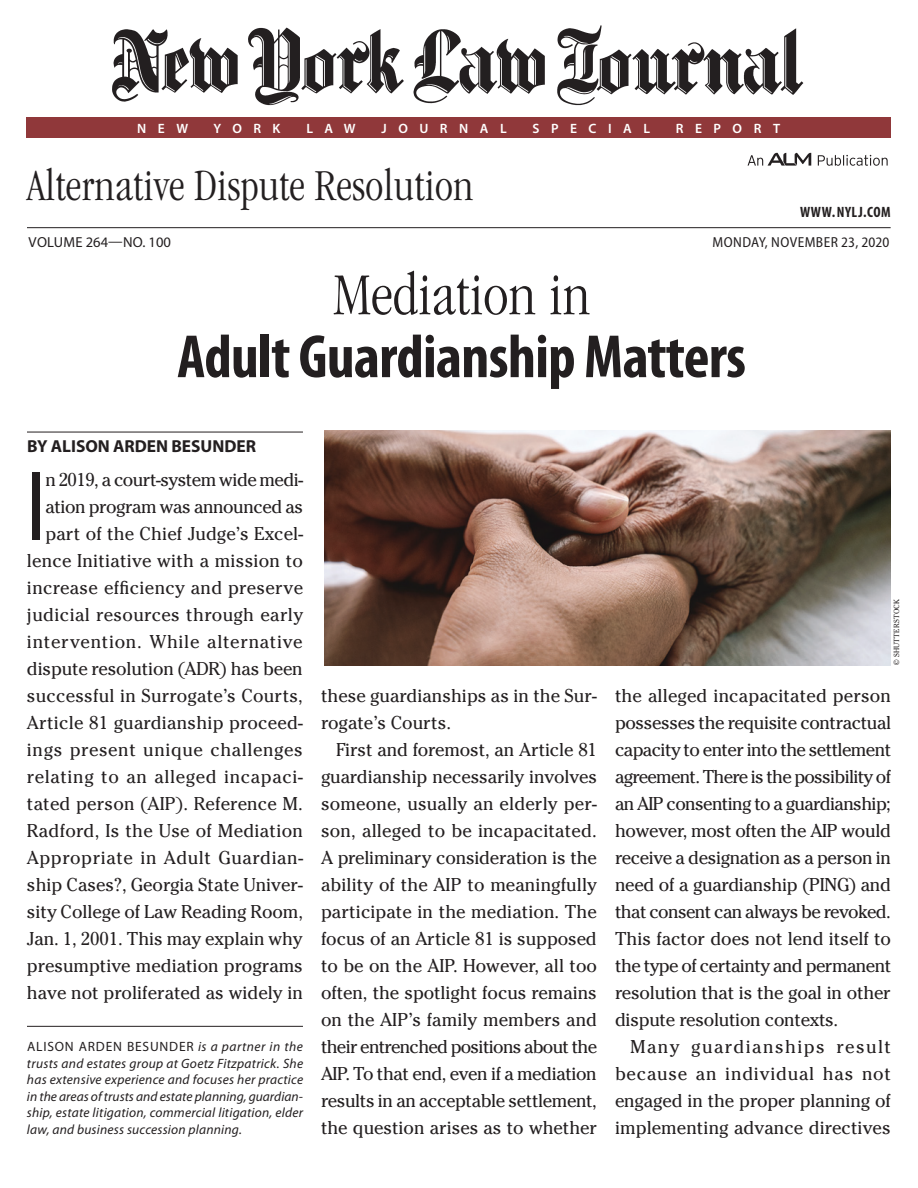
<style>
.page{position:relative;width:918px;height:1188px;background:#fff}
.page>*{position:absolute;margin:0;border:0;box-sizing:border-box;transform-origin:0 0}
.t1{font:condensed 94.05px "Helvetica Neue LT Std";color:#231f20;scale:.96 1}
.t2{font:700 condensed 61.5px "Myriad Pro";letter-spacing:-.01em;color:#231f20}
.t3{font:300 condensed 61.5px "ITC Garamond Std";color:#231f20}
.t4{font:300 condensed 45.75px "ITC Garamond Std";letter-spacing:.005em;color:#231f20}
.t5{font:18.45px/27px "Cheltenham Std";color:#231f20;text-align:justify}
.t6{font:700 17.4px "Myriad Pro";color:#231f20}
.t7{font:700 condensed 15px "Myriad Pro";letter-spacing:.04em;color:#231f20}
.t8{font:semi-condensed 14.55px "Myriad Pro";letter-spacing:.03em;color:#231f20}
.t9{font:14.55px "Myriad Pro";letter-spacing:.01em;color:#231f20}
.t10{font:italic 13.5px/16.5px "Myriad Pro";letter-spacing:.015em;color:#231f20;text-align:justify}
.t11{font:600 13.5px "Myriad Pro";letter-spacing:.85em;color:#fff}
.t12{font:7.5px "Cheltenham Std";letter-spacing:.03em;color:#231f20}
.s1{font-style:normal}
</style>
<div class="page">
<img style="left:112px;top:25px;width:692px;height:81px">
<hr style="left:27px;top:227px;width:864px;height:1px;background:#231f20">
<svg style="left:818px;top:155px;width:70px;height:11px"></svg>
<svg style="left:748px;top:153px;width:63px;height:13px"></svg>
<hr style="left:27px;top:432px;width:276px;height:1px;background:#231f20">
<hr style="left:27px;top:1026px;width:276px;height:1px;background:#231f20">
<div style="left:26px;top:117px;width:865px;height:21px;background:#90383a"></div>
<img style="left:324px;top:431px;width:567px;height:234px">
<p class="t11" style="left:137px;top:119px;width:53px">NEW</p>
<p class="t11" style="left:214px;top:119px;width:68px">YORK</p>
<p class="t11" style="left:306px;top:119px;width:51px">LAW</p>
<p class="t11" style="left:382px;top:119px;width:127px">JOURNAL</p>
<p class="t11" style="left:533px;top:119px;width:119px">SPECIAL</p>
<p class="t11" style="left:676px;top:119px;width:106px">REPORT</p>
<h3 class="t4" style="left:27px;top:160px;width:448px">Alternative Dispute Resolution</h3>
<p class="t7" style="left:800px;top:202px;width:92px">www. NYLJ.com</p>
<p class="t9" style="left:29px;top:234px;width:144px">VOLUME 264—NO. 100</p>
<p class="t8" style="left:713px;top:234px;width:178px">MONDAY, NOVEMBER 23, 2020</p>
<h2 class="t3" style="left:333px;top:261px;width:259px">Mediation in</h2>
<h2 class="t2" style="left:177px;top:318px;width:570px">Adult Guardianship Matters</h2>
<p class="t6" style="left:27px;top:435px;width:230px">BY ALISON ARDEN BESUNDER</p>
<h1 class="t1" style="left:27px;top:452px;width:21px">I</h1>
<p class="t5" style="left:27px;top:466px;width:278px;text-align:right">n 2019, a court-system wide medi&shy;ation program was announced as part of the Chief Judge’s Excel&shy;lence Initiative with a mission to increase efficiency and preserve judicial resources through early intervention. While alternative dispute resolution (ADR) has been successful in Surrogate’s Courts, Article 81 guardianship proceed&shy;ings present unique challenges relating to an alleged incapaci&shy;tated person (AIP). Reference M.<br>Radford, Is the Use of Mediation Appropriate in Adult Guardian&shy;ship Cases?, Georgia State Univer&shy;sity College of Law Reading Room, Jan. 1, 2001. This may explain why presumptive mediation programs have not proliferated as widely in</p>
<p class="t10" style="left:27px;top:1038px;width:278px"><span class="s1">ALISON ARDEN BESUNDER</span> is a partner in the trusts and estates group at Goetz Fitzpatrick. She has extensive experience and focuses her practice in the areas of trusts and estate planning, guardian&shy;ship, estate litigation, commercial litigation, elder law, and business succession planning.</p>
<p class="t5" style="left:321px;top:682px;width:277px">these guardianships as in the Sur&shy;rogate’s Courts.</p>
<p class="t5" style="left:321px;top:736px;width:278px;text-indent:15px">First and foremost, an Article 81 guardianship necessarily involves someone, usually an elderly per&shy;son, alleged to be incapacitated.<br>A preliminary consideration is the ability of the AIP to meaningfully participate in the mediation. The focus of an Article 81 is supposed to be on the AIP. However, all too often, the spotlight focus remains on the AIP’s family members and their entrenched positions about the AIP. To that end, even if a mediation results in an acceptable settlement, the question arises as to whether</p>
<p class="t12" style="left:892px;top:665px;width:68px;rotate:-90deg">© SHUTTERSTOCK</p>
<p class="t5" style="left:615px;top:682px;width:278px">the alleged incapacitated person possesses the requisite contractual capacity to enter into the settlement agreement. There is the possibility of an AIP consenting to a guardianship; however, most often the AIP would receive a designation as a person in need of a guardianship (PING) and that consent can always be revoked.<br>This factor does not lend itself to the type of certainty and permanent resolution that is the goal in other dispute resolution contexts.</p>
<p class="t5" style="left:615px;top:1033px;width:278px;text-indent:15px">Many guardianships result because an individual has not engaged in the proper planning of implementing advance directives</p>
</div>
